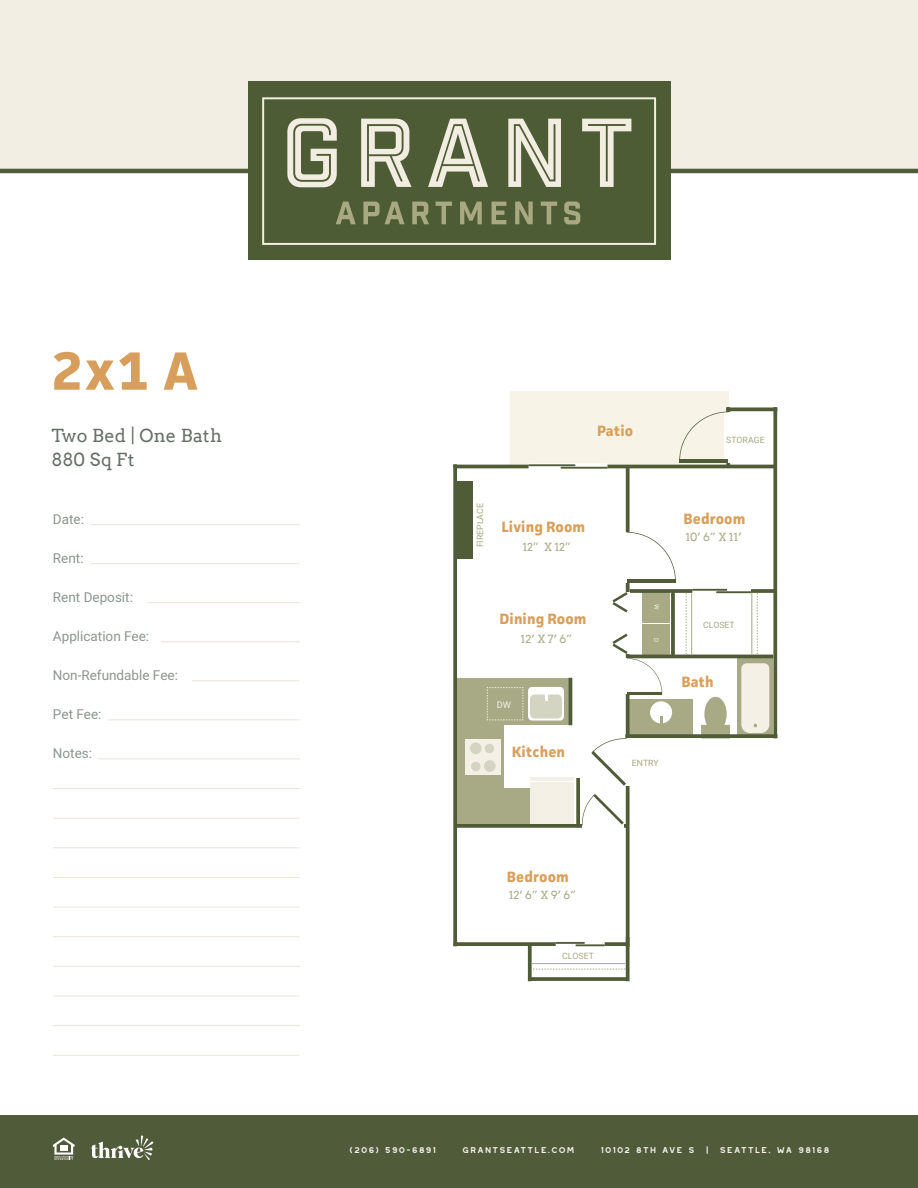
<style>
.page{position:relative;width:918px;height:1188px;background:#fff}
.page>*{position:absolute;margin:0;border:0;box-sizing:border-box;transform-origin:0 0}
.t1{font:700 54px "Facit";color:#d89f5c}
.Subheader{font:18px/24px "Arvo";letter-spacing:.01em;color:#667066}
.t2{font:700 15px "Facit";letter-spacing:.01em;color:#d99f5b}
.t3{font:13.5px "Heebo";color:#8c968e}
.t4{font:11.25px "Arvo";color:#a8a985}
.t5{font:10.5px "Westmount";color:#f8f4f1}
.t6{font:9.15px "Heebo";color:#f4f0e5}
.t7{font:8.7px "Heebo";color:#a8a985}
.t8{font:6.45px "Heebo";color:#f4f0e5}
</style>
<div class="page">
<div style="left:0;top:1115px;width:918px;height:73px;background:#505b39"></div>
<svg style="left:91px;top:1136px;width:62px;height:24px"></svg>
<div style="left:0;top:0;width:918px;height:170px;background:#f2eee3"></div>
<hr style="left:91px;top:524px;width:209px;height:1px;background:#ebe3d6">
<hr style="left:91px;top:563px;width:209px;height:1px;background:#ebe3d6">
<hr style="left:148px;top:602px;width:152px;height:1px;background:#ebe3d6">
<hr style="left:161px;top:641px;width:139px;height:1px;background:#ebe3d6">
<hr style="left:192px;top:680px;width:108px;height:1px;background:#ebe3d6">
<hr style="left:107px;top:719px;width:193px;height:1px;background:#ebe3d6">
<hr style="left:98px;top:759px;width:202px;height:1px;background:#ebe3d6">
<hr style="left:53px;top:788px;width:247px;height:1px;background:#ebe3d6">
<hr style="left:53px;top:907px;width:247px;height:1px;background:#ebe3d6">
<hr style="left:53px;top:1025px;width:247px;height:1px;background:#ebe3d6">
<hr style="left:53px;top:847px;width:247px;height:1px;background:#ebe3d6">
<hr style="left:53px;top:966px;width:247px;height:1px;background:#ebe3d6">
<hr style="left:53px;top:818px;width:247px;height:1px;background:#ebe3d6">
<hr style="left:53px;top:936px;width:247px;height:1px;background:#ebe3d6">
<hr style="left:53px;top:1055px;width:247px;height:1px;background:#ebe3d6">
<hr style="left:53px;top:877px;width:247px;height:1px;background:#ebe3d6">
<hr style="left:53px;top:996px;width:247px;height:1px;background:#ebe3d6">
<hr style="left:0;top:169px;width:918px;height:4px;background:#505b39">
<div style="left:248px;top:81px;width:422px;height:178px;background:#4d5c35"></div>
<svg style="left:262px;top:97px;width:394px;height:148px"></svg>
<svg style="left:287px;top:118px;width:50px;height:69px"></svg>
<svg style="left:361px;top:119px;width:51px;height:68px"></svg>
<svg style="left:428px;top:119px;width:60px;height:68px"></svg>
<svg style="left:508px;top:119px;width:53px;height:68px"></svg>
<svg style="left:582px;top:119px;width:49px;height:68px"></svg>
<svg style="left:336px;top:202px;width:20px;height:22px"></svg>
<svg style="left:363px;top:202px;width:42px;height:22px"></svg>
<svg style="left:412px;top:202px;width:17px;height:22px"></svg>
<svg style="left:436px;top:202px;width:16px;height:22px"></svg>
<svg style="left:460px;top:202px;width:22px;height:22px"></svg>
<svg style="left:492px;top:202px;width:14px;height:22px"></svg>
<svg style="left:515px;top:202px;width:18px;height:22px"></svg>
<svg style="left:541px;top:202px;width:16px;height:22px"></svg>
<svg style="left:564px;top:201px;width:16px;height:23px"></svg>
<svg style="left:53px;top:1138px;width:22px;height:22px"></svg>
<div style="left:455px;top:678px;width:117px;height:47px;background:#a8a985"></div>
<div style="left:456px;top:682px;width:47px;height:117px;background:#a8a985"></div>
<div style="left:456px;top:788px;width:80px;height:36px;background:#a8a985"></div>
<div style="left:643px;top:592px;width:27px;height:31px;background:#a8a985"></div>
<div style="left:530px;top:782px;width:44px;height:42px;background:#f4f0e5"></div>
<hr style="left:530px;top:777px;width:44px;height:4px;background:#f4f0e5">
<div style="left:528px;top:687px;width:36px;height:34px;background:#fff;border-radius:4px"></div>
<div style="left:530px;top:695px;width:32px;height:24px;background:#d4d4c2;border-radius:5px"></div>
<svg style="left:487px;top:687px;width:37px;height:34px"></svg>
<div style="left:465px;top:739px;width:36px;height:36px;background:#f4f0e5"></div>
<div style="left:471px;top:762px;width:10px;height:9px;background:#d4d4c2;border-radius:50%"></div>
<div style="left:470px;top:742px;width:12px;height:12px;background:#d4d4c2;border-radius:50%"></div>
<div style="left:484px;top:760px;width:12px;height:12px;background:#d4d4c2;border-radius:50%"></div>
<div style="left:485px;top:744px;width:9px;height:9px;background:#d4d4c2;border-radius:50%"></div>
<div style="left:628px;top:700px;width:65px;height:36px;background:#a8a985"></div>
<div style="left:650px;top:701px;width:22px;height:22px;background:#fff;border-radius:50%"></div>
<svg style="left:660px;top:717px;width:2px;height:6px"></svg>
<div style="left:737px;top:658px;width:36px;height:80px;background:#a8a985"></div>
<svg style="left:741px;top:663px;width:28px;height:70px;background:#f0ede0"></svg>
<div style="left:643px;top:624px;width:27px;height:32px;background:#a8a985"></div>
<svg style="left:701px;top:697px;width:29px;height:37px"></svg>
<div style="left:510px;top:391px;width:218px;height:73px;background:#f7f3e7"></div>
<svg style="left:453px;top:464px;width:4px;height:482px;background:#5e6847"></svg>
<hr style="left:453px;top:465px;width:322px;height:3px;background:#505b38">
<svg style="left:730px;top:407px;width:43px;height:4px"></svg>
<svg style="left:773px;top:407px;width:4px;height:327px"></svg>
<svg style="left:626px;top:468px;width:4px;height:469px"></svg>
<svg style="left:726px;top:407px;width:4px;height:58px"></svg>
<svg style="left:454px;top:942px;width:172px;height:4px"></svg>
<div style="left:455px;top:481px;width:17px;height:78px;background:#505b38"></div>
<svg style="left:630px;top:589px;width:145px;height:4px"></svg>
<svg style="left:625px;top:734px;width:152px;height:4px"></svg>
<svg style="left:532px;top:977px;width:94px;height:4px"></svg>
<svg style="left:456px;top:824px;width:171px;height:4px"></svg>
<svg style="left:626px;top:937px;width:4px;height:44px"></svg>
<svg style="left:528px;top:944px;width:4px;height:37px"></svg>
<hr style="left:569px;top:678px;width:3px;height:47px;background:#505b38">
<hr style="left:628px;top:655px;width:145px;height:3px;background:#505b38">
<svg style="left:576px;top:778px;width:4px;height:49px"></svg>
<svg style="left:671px;top:591px;width:4px;height:64px"></svg>
<div style="left:623px;top:738px;width:7px;height:48px;background:#fff"></div>
<svg style="left:591px;top:738px;width:36px;height:48px"></svg>
<div style="left:624px;top:532px;width:7px;height:50px;background:#fff"></div>
<svg style="left:627px;top:532px;width:49px;height:47px"></svg>
<hr style="left:627px;top:579px;width:49px;height:3px;background:#505b38">
<div style="left:724px;top:412px;width:7px;height:50px;background:#fff"></div>
<svg style="left:679px;top:412px;width:50px;height:47px"></svg>
<hr style="left:679px;top:459px;width:49px;height:3px;background:#505b38">
<div style="left:625px;top:592px;width:5px;height:62px;background:#fff"></div>
<svg style="left:612px;top:590px;width:18px;height:23px"></svg>
<svg style="left:533px;top:969px;width:93px;height:1px"></svg>
<hr style="left:532px;top:963px;width:94px;height:1px;background:#a8a985">
<svg style="left:686px;top:593px;width:1px;height:61px"></svg>
<hr style="left:691px;top:593px;width:1px;height:61px;background:#a8a985">
<svg style="left:529px;top:463px;width:79px;height:6px"></svg>
<hr style="left:529px;top:464px;width:46px;height:2px;background:#505b38">
<hr style="left:561px;top:467px;width:47px;height:2px;background:#505b38">
<div style="left:692px;top:588px;width:59px;height:6px;background:#fff"></div>
<hr style="left:692px;top:589px;width:35px;height:2px;background:#505b38">
<hr style="left:716px;top:591px;width:35px;height:2px;background:#505b38">
<div style="left:556px;top:941px;width:49px;height:6px;background:#fff"></div>
<hr style="left:556px;top:942px;width:29px;height:2px;background:#505b38">
<hr style="left:576px;top:944px;width:29px;height:2px;background:#505b38">
<svg style="left:612px;top:631px;width:50px;height:62px"></svg>
<hr style="left:628px;top:692px;width:34px;height:2px;background:#505b38">
<div style="left:582px;top:822px;width:42px;height:6px;background:#fff"></div>
<svg style="left:582px;top:794px;width:42px;height:31px"></svg>
<svg style="left:757px;top:593px;width:1px;height:61px"></svg>
<hr style="left:752px;top:593px;width:1px;height:61px;background:#a8a985">
<p class="t1" style="left:51px;top:337px;width:147px">2X1 A</p>
<p class="Subheader" style="left:51px;top:424px;width:172px">Two Bed | One Bath<br>880 Sq Ft</p>
<p class="t3" style="left:53px;top:510px;width:33px">Date:</p>
<p class="t3" style="left:53px;top:549px;width:32px">Rent:</p>
<p class="t3" style="left:53px;top:588px;width:81px">Rent Deposit:</p>
<p class="t3" style="left:53px;top:627px;width:98px">Application Fee:</p>
<p class="t3" style="left:53px;top:666px;width:127px">Non-Refundable Fee:</p>
<p class="t3" style="left:53px;top:705px;width:50px">Pet Fee:</p>
<p class="t3" style="left:53px;top:744px;width:41px">Notes:</p>
<p class="t2" style="left:597px;top:421px;width:38px">Patio</p>
<p class="t7" style="left:726px;top:434px;width:40px">STORAGE</p>
<p class="t7" style="left:474px;top:547px;width:46px;rotate:-90deg">FIREPLACE</p>
<p class="t2" style="left:502px;top:517px;width:85px">Living Room</p>
<p class="t4" style="left:522px;top:540px;width:50px">12” X 12”</p>
<p class="t2" style="left:500px;top:609px;width:89px">Dining Room</p>
<p class="t4" style="left:521px;top:632px;width:53px">12’ X 7’ 6”</p>
<p class="t6" style="left:497px;top:698px;width:16px">DW</p>
<p class="t2" style="left:512px;top:743px;width:55px">Kitchen</p>
<p class="t2" style="left:683px;top:509px;width:64px">Bedroom</p>
<p class="t4" style="left:686px;top:530px;width:58px">10’ 6” X 11’</p>
<p class="t8" style="left:661px;top:604px;width:7px;rotate:90deg">W</p>
<p class="t8" style="left:661px;top:638px;width:6px;rotate:90deg">D</p>
<p class="t7" style="left:703px;top:619px;width:33px">CLOSET</p>
<p class="t2" style="left:681px;top:672px;width:34px">Bath</p>
<p class="t7" style="left:632px;top:757px;width:29px">ENTRY</p>
<p class="t2" style="left:507px;top:867px;width:64px">Bedroom</p>
<p class="t4" style="left:509px;top:889px;width:69px">12’ 6” X 9’ 6”</p>
<p class="t7" style="left:562px;top:950px;width:33px">CLOSET</p>
<p class="t5" style="left:349px;top:1144px;width:89px">(206) 590-6891</p>
<p class="t5" style="left:462px;top:1144px;width:115px">GRANTSEATTLE.COM</p>
<p class="t5" style="left:600px;top:1144px;width:231px">10102 8TH AVE S | SEATTLE, WA 98168</p>
</div>
